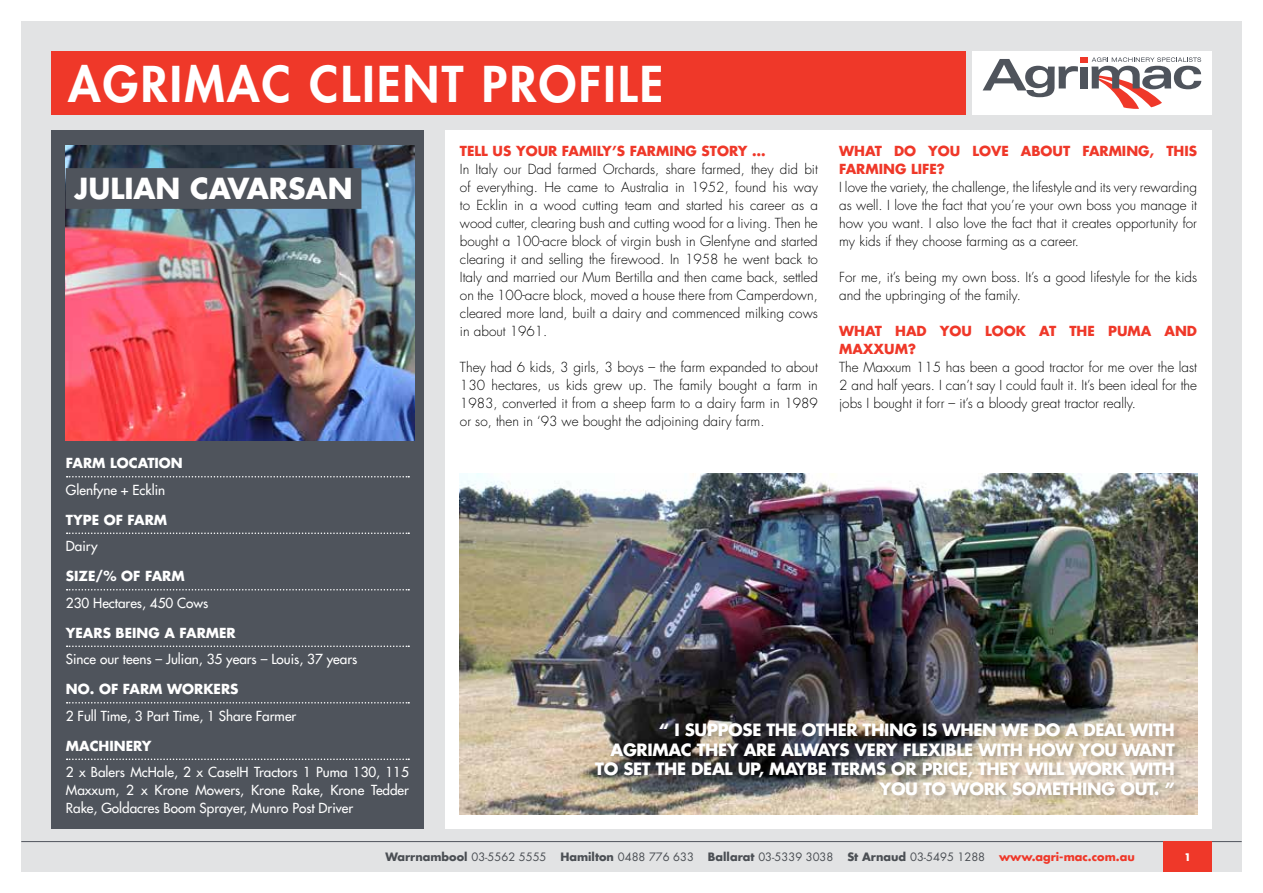
<style>
.page{position:relative;width:1263px;height:893px;background:#fff}
.page>*{position:absolute;margin:0;border:0;box-sizing:border-box;transform-origin:0 0}
.t1{font:800 48px "Futura LT";letter-spacing:.05em;color:#fff}
.t2{font:700 28.2px "Futura LT";color:#fff}
.t3{font:700 16.5px/19.5px "Futura LT";letter-spacing:-.02em;color:#fff;text-align:right}
.t4{font:300 13.5px/18px "Futura LT";color:#000;text-align:justify}
.t5{font:13.5px/18px "Futura LT";color:#fff;text-align:justify}
.t6{font:700 13.5px/18px "Futura LT";color:#ef3829}
.t7{font:700 13.5px "Futura LT";color:#fff}
.t8{font:11.25px "Futura LT";color:#4b4f54}
.t9{font:700 10.2px "Futura LT";color:#fff}
.s1{font-weight:700}
.s2{font-weight:700;color:#ef3829}
</style>
<div class="page">
<div style="left:21px;top:21px;width:1221px;height:851px;background:#e2e3e4"></div>
<hr style="left:21px;top:841px;width:1221px;height:1px;background:#4f545c">
<div style="left:1163px;top:841px;width:49px;height:31px;background:#ef3829"></div>
<div style="left:51px;top:51px;width:914px;height:64px;background:#ef3829"></div>
<div style="left:972px;top:51px;width:240px;height:64px;background:#fff"></div>
<div style="left:1080px;top:57px;width:8px;height:5px;background:#ef3829"></div>
<svg style="left:983px;top:59px;width:95px;height:38px"></svg>
<div style="left:1080px;top:67px;width:8px;height:21px;background:#4f545c"></div>
<svg style="left:1091px;top:57px;width:110px;height:52px"></svg>
<div style="left:51px;top:131px;width:373px;height:698px;background:#4f545c"></div>
<svg style="left:67px;top:476px;width:342px;height:1px"></svg>
<svg style="left:67px;top:532px;width:342px;height:2px"></svg>
<svg style="left:67px;top:589px;width:342px;height:1px"></svg>
<svg style="left:67px;top:645px;width:342px;height:2px"></svg>
<svg style="left:67px;top:702px;width:342px;height:1px"></svg>
<svg style="left:67px;top:758px;width:342px;height:2px"></svg>
<img style="left:66px;top:146px;width:349px;height:295px">
<div style="left:66px;top:168px;width:295px;height:41px;background:#4f545c"></div>
<div style="left:445px;top:131px;width:767px;height:698px;background:#fff"></div>
<img style="left:460px;top:474px;width:737px;height:340px">
<div style="left:594px;top:722px;width:588px;height:81px;background:#000;opacity:.25"></div>
<h1 class="t1" style="left:68px;top:52px;width:597px">AGRIMAC CLIENT PROFILE</h1>
<h2 class="t2" style="left:75px;top:170px;width:279px">JULIAN CAVARSAN</h2>
<p class="t6" style="left:460px;top:142px;width:307px">TELL US YOUR FAMILY’S FARMING STORY …</p>
<p class="t4" style="left:460px;top:161px;width:359px">In Italy our Dad farmed Orchards, share farmed, they did bit of everything. He came to Australia in 1952, found his way to Ecklin in a wood cutting team and started his career as a wood cutter, clearing bush and cutting wood for a living. Then he bought a 100-acre block of virgin bush in Glenfyne and started clearing it and selling the firewood. In 1958 he went back to Italy and married our Mum Bertilla and then came back, settled on the 100-acre block, moved a house there from Camperdown, cleared more land, built a dairy and commenced milking cows in about 1961.</p>
<p class="t4" style="left:460px;top:359px;width:359px">They had 6 kids, 3 girls, 3 boys – the farm expanded to about 130 hectares, us kids grew up. The family bought a farm in 1983, converted it from a sheep farm to a dairy farm in 1989 or so, then in ‘93 we bought the adjoining dairy farm.</p>
<p class="t6" style="left:839px;top:142px;width:359px">WHAT DO YOU LOVE ABOUT FARMING, THIS<br>FARMING LIFE?</p>
<p class="t4" style="left:839px;top:179px;width:359px">I love the variety, the challenge, the lifestyle and its very rewarding as well. I love the fact that you’re your own boss you manage it how you want. I also love the fact that it creates opportunity for my kids if they choose farming as a career.</p>
<p class="t4" style="left:839px;top:269px;width:359px">For me, it’s being my own boss. It’s a good lifestyle for the kids and the upbringing of the family.</p>
<p class="t6" style="left:839px;top:322px;width:359px">WHAT HAD YOU LOOK AT THE PUMA AND<br>MAXXUM?</p>
<p class="t4" style="left:839px;top:359px;width:359px">The Maxxum 115 has been a good tractor for me over the last 2 and half years. I can’t say I could fault it. It’s been ideal for the jobs I bought it forr – it’s a bloody great tractor really.</p>
<p class="t7" style="left:66px;top:454px;width:118px">FARM LOCATION</p>
<p class="t5" style="left:66px;top:481px;width:101px">Glenfyne + Ecklin</p>
<p class="t7" style="left:66px;top:511px;width:103px">TYPE OF FARM</p>
<p class="t5" style="left:66px;top:537px;width:33px">Dairy</p>
<p class="t7" style="left:66px;top:567px;width:120px">SIZE/% OF FARM</p>
<p class="t5" style="left:66px;top:594px;width:144px">230 Hectares, 450 Cows</p>
<p class="t7" style="left:66px;top:624px;width:171px">YEARS BEING A FARMER</p>
<p class="t5" style="left:66px;top:650px;width:293px">Since our teens – Julian, 35 years – Louis, 37 years</p>
<p class="t7" style="left:66px;top:680px;width:170px">NO. OF FARM WORKERS</p>
<p class="t5" style="left:66px;top:707px;width:232px">2 Full Time, 3 Part Time, 1 Share Farmer</p>
<p class="t7" style="left:66px;top:737px;width:87px">MACHINERY</p>
<p class="t5" style="left:66px;top:763px;width:345px">2 x Balers McHale, 2 x CaseIH Tractors 1 Puma 130, 115<br>Maxxum, 2 x Krone Mowers, Krone Rake, Krone Tedder Rake, Goldacres Boom Sprayer, Munro Post Driver</p>
<p class="t3" style="left:595px;top:720px;width:581px">“ I SUPPOSE THE OTHER THING IS WHEN WE DO A DEAL WITH AGRIMAC THEY ARE ALWAYS VERY FLEXIBLE WITH HOW YOU WANT TO SET THE DEAL UP, MAYBE TERMS OR PRICE, THEY WILL WORK WITH YOU TO WORK SOMETHING OUT. ”</p>
<p class="t8" style="left:385px;top:850px;width:751px"><span class="s1">WARRNAMBOOL</span> 03-5562 5555 <span class="s1">HAMILTON</span> 0488 776 633 <span class="s1">BALLARAT</span> 03-5339 3038 <span class="s1">ST ARNAUD</span> 03-5495 1288 <span class="s2">WWW.AGRI-MAC.COM.AU</span></p>
<p class="t9" style="left:1184px;top:850px;width:8px">1</p>
</div>
